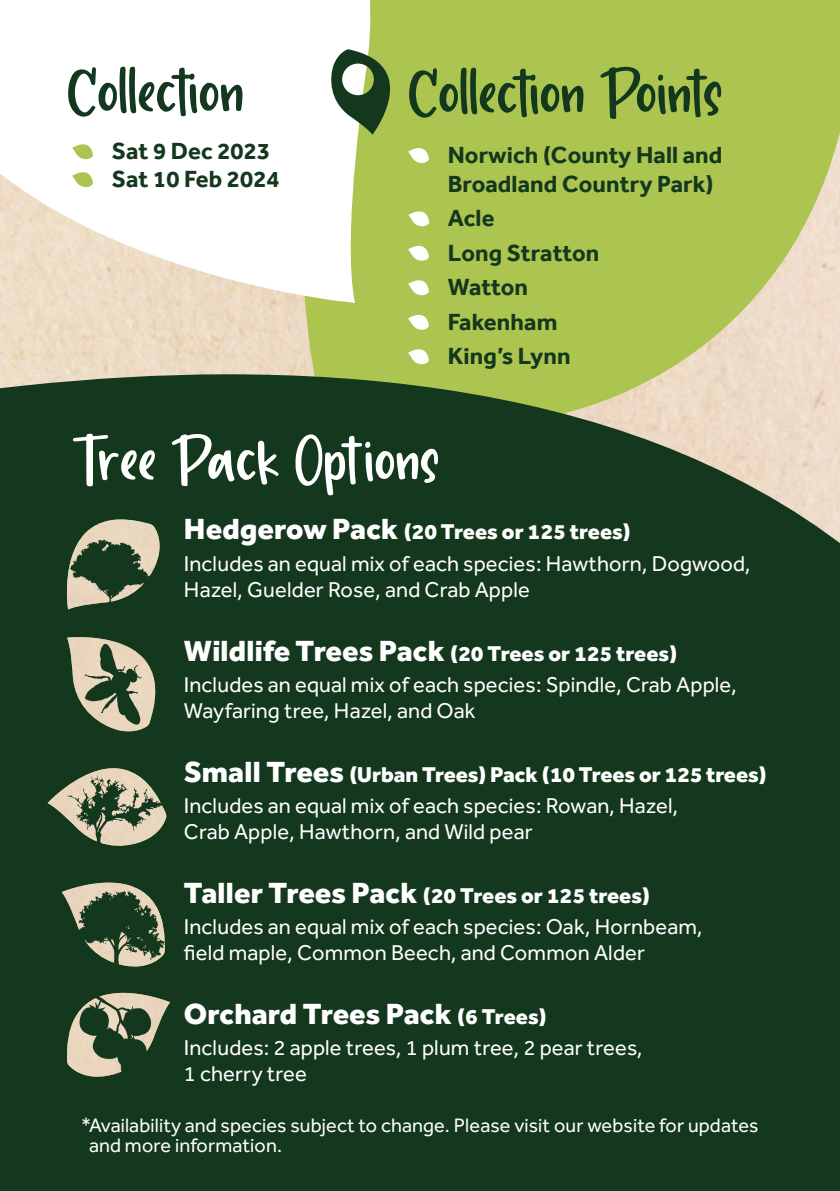
<style>
.page{position:relative;width:840px;height:1191px;background:#fff}
.page>*{position:absolute;margin:0;border:0;box-sizing:border-box;transform-origin:0 0}
.t1{font:60px "Chalkier";letter-spacing:.005em;color:#14381d}
.t2{font:60px "Chalkier";letter-spacing:.005em;color:#fff}
.t3{font:800 30px "Effra CC";letter-spacing:.005em;color:#fff}
.t4{font:700 24px/28.8px "Effra";letter-spacing:.005em;color:#14381d}
.t5{font:22px/26px "Effra CC";letter-spacing:.005em;color:#fff}
.t6{font:800 22px "Effra CC";color:#fff}
.t7{font:20px/20px "Effra CC";letter-spacing:.005em;color:#fff}
.s1{font-size:30px}
.s2{font-size:22px}
</style>
<div class="page">
<svg style="left:301px;top:0;width:538px;height:374px;background:#b1c75a"></svg>
<svg style="left:0;top:0;width:380px;height:303px"></svg>
<svg style="left:72px;top:144px;width:21px;height:15px"></svg>
<svg style="left:72px;top:172px;width:21px;height:15px"></svg>
<svg style="left:408px;top:148px;width:20px;height:15px"></svg>
<svg style="left:408px;top:211px;width:21px;height:15px"></svg>
<svg style="left:408px;top:246px;width:20px;height:15px"></svg>
<svg style="left:408px;top:280px;width:20px;height:15px"></svg>
<svg style="left:408px;top:315px;width:20px;height:15px"></svg>
<svg style="left:408px;top:349px;width:20px;height:15px"></svg>
<div style="left:0;top:374px;width:839px;height:817px;background:#14381d"></div>
<svg style="left:48px;top:768px;width:118px;height:82px;background:#768066"></svg>
<svg style="left:62px;top:882px;width:103px;height:84px;background:#56694e"></svg>
<svg style="left:67px;top:519px;width:93px;height:90px;background:#6e7a60"></svg>
<svg style="left:67px;top:637px;width:88px;height:95px;background:#858b72"></svg>
<svg style="left:67px;top:992px;width:103px;height:88px;background:#657459"></svg>
<svg style="left:329px;top:49px;width:61px;height:86px"></svg>
<p class="t1" style="left:67px;top:63px;width:178px">Collection</p>
<p class="t1" style="left:408px;top:64px;width:316px">Collection Points</p>
<p class="t4" style="left:112px;top:136px;width:160px">Sat 9 Dec 2023</p>
<p class="t4" style="left:112px;top:164px;width:169px">Sat 10 Feb 2024</p>
<p class="t4" style="left:447px;top:140px;width:276px">Norwich (County Hall and<br>Broadland Country Park)</p>
<p class="t4" style="left:447px;top:203px;width:48px">Acle</p>
<p class="t4" style="left:447px;top:238px;width:153px">Long Stratton</p>
<p class="t4" style="left:447px;top:272px;width:82px">Watton</p>
<p class="t4" style="left:447px;top:307px;width:111px">Fakenham</p>
<p class="t4" style="left:447px;top:341px;width:124px">King’s Lynn</p>
<p class="t2" style="left:72px;top:431px;width:368px">Tree Pack Options</p>
<p class="t6" style="left:184px;top:517px;width:448px"><span class="s1">Hedgerow Pack</span> (20 Trees or 125 trees)</p>
<p class="t5" style="left:184px;top:553px;width:568px">Includes an equal mix of each species: Hawthorn, Dogwood,<br>Hazel, Guelder Rose, and Crab Apple</p>
<p class="t6" style="left:184px;top:638px;width:494px"><span class="s1">Wildlife Trees Pack</span> (20 Trees or 125 trees)</p>
<p class="t5" style="left:184px;top:674px;width:554px">Includes an equal mix of each species: Spindle, Crab Apple,<br>Wayfaring tree, Hazel, and Oak</p>
<p class="t6" style="left:184px;top:759px;width:583px"><span class="s1">Small Trees</span> (Urban Trees) Pack (10 Trees or 125 trees)</p>
<p class="t5" style="left:184px;top:795px;width:495px">Includes an equal mix of each species: Rowan, Hazel,<br>Crab Apple, Hawthorn, and Wild pear</p>
<p class="t6" style="left:184px;top:880px;width:467px"><span class="s1">Taller Trees Pack</span> (20 Trees or 125 trees)</p>
<p class="t5" style="left:184px;top:916px;width:520px">Includes an equal mix of each species: Oak, Hornbeam, field maple, Common Beech, and Common Alder</p>
<p class="t3" style="left:184px;top:992px;width:364px">Orchard Trees Pack <span class="s2">(6 Trees)</span></p>
<p class="t5" style="left:184px;top:1037px;width:460px">Includes: 2 apple trees, 1 plum tree, 2 pear trees,<br>1 cherry tree</p>
<p class="t7" style="left:89px;top:1117px;width:670px;text-indent:-8px">*Availability and species subject to change. Please visit our website for updates and more information.</p>
</div>
